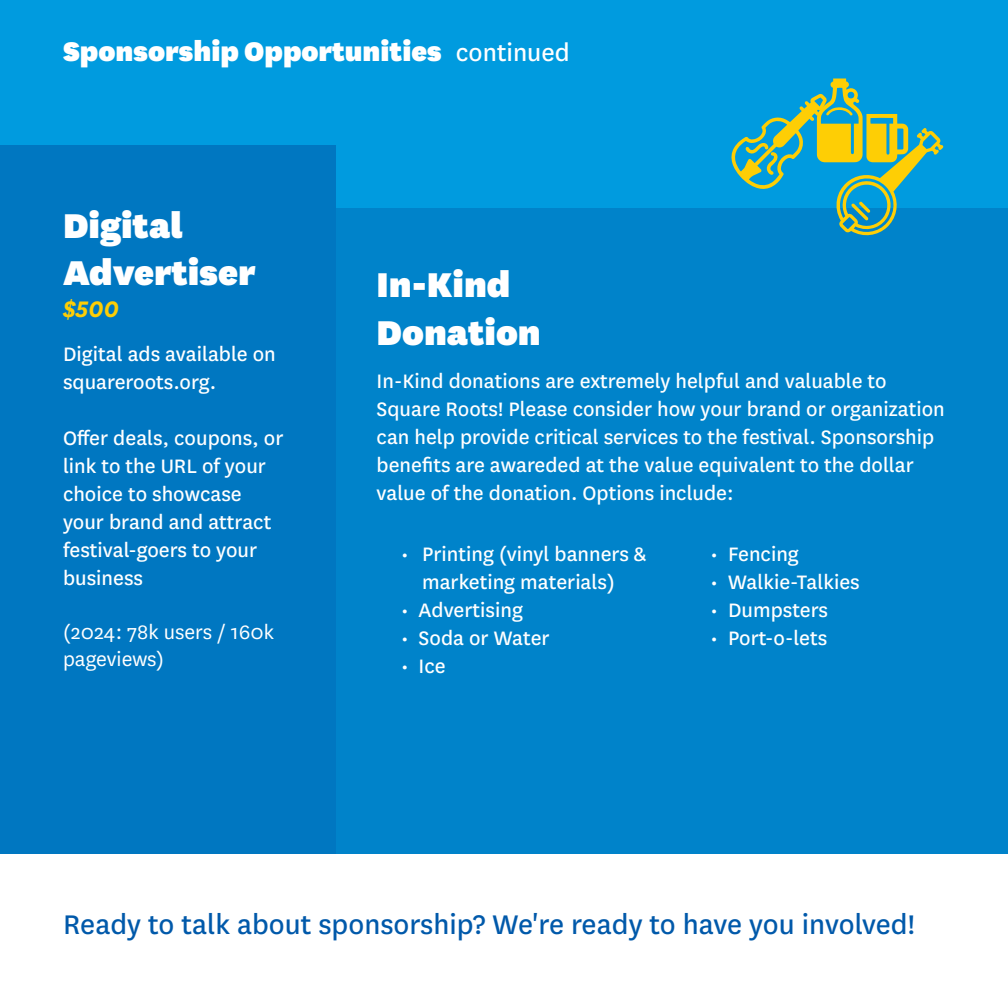
<style>
.page{position:relative;width:1008px;height:1008px;background:#fff}
.page>*{position:absolute;margin:0;border:0;box-sizing:border-box;transform-origin:0 0}
.t1{font:900 40.25px/47.2px "National";color:#fff}
.t2{font:31.5px "National";color:#0059aa}
.t3{font:900 31.5px "National";color:#fff}
.t4{font:italic 700 26.25px "National";color:#fece05}
.t5{font:22.75px/28px "National";color:#fff}
.t6{font:22.75px/27.3px "National";color:#fff}
.s1{font-weight:400;font-size:28px}
</style>
<div class="page">
<div style="left:0;top:0;width:1008px;height:854px;background:#009bdf"></div>
<div style="left:326px;top:208px;width:682px;height:646px;background:#0083ca"></div>
<div style="left:0;top:145px;width:336px;height:709px;background:#0077c1"></div>
<svg style="left:731px;top:79px;width:212px;height:157px"></svg>
<h2 class="t3" style="left:63px;top:30px;width:508px">Sponsorship Opportunities <span class="s1">continued</span></h2>
<h1 class="t1" style="left:63px;top:200px;width:194px">Digital<br>Advertiser</h1>
<p class="t4" style="left:63px;top:291px;width:58px">$500</p>
<p class="t5" style="left:63px;top:338px;width:214px">Digital ads available on squareroots.org.</p>
<p class="t5" style="left:63px;top:422px;width:222px">Offer deals, coupons, or link to the URL of your choice to showcase your brand and attract festival-goers to your business</p>
<p class="t6" style="left:63px;top:618px;width:213px">(2024: 78k users / 160k pageviews)</p>
<h1 class="t1" style="left:377px;top:259px;width:166px">In-Kind<br>Donation</h1>
<p class="t5" style="left:377px;top:366px;width:570px">In-Kind donations are extremely helpful and valuable to Square Roots! Please consider how your brand or organization can help provide critical services to the festival. Sponsorship benefits are awareded at the value equivalent to the dollar value of the donation. Options include:</p>
<p class="t5" style="left:401px;top:539px;width:247px;text-align:center">• Printing (vinyl banners &amp; marketing materials)</p>
<p class="t5" style="left:401px;top:595px;width:123px">• Advertising</p>
<p class="t5" style="left:401px;top:623px;width:150px">• Soda or Water</p>
<p class="t5" style="left:401px;top:651px;width:46px">• Ice</p>
<p class="t5" style="left:710px;top:539px;width:90px">• Fencing</p>
<p class="t5" style="left:710px;top:567px;width:151px">• Walkie-Talkies</p>
<p class="t5" style="left:710px;top:595px;width:119px">• Dumpsters</p>
<p class="t5" style="left:710px;top:623px;width:118px">• Port-o-lets</p>
<h2 class="t2" style="left:63px;top:903px;width:853px">Ready to talk about sponsorship? We're ready to have you involved!</h2>
</div>
